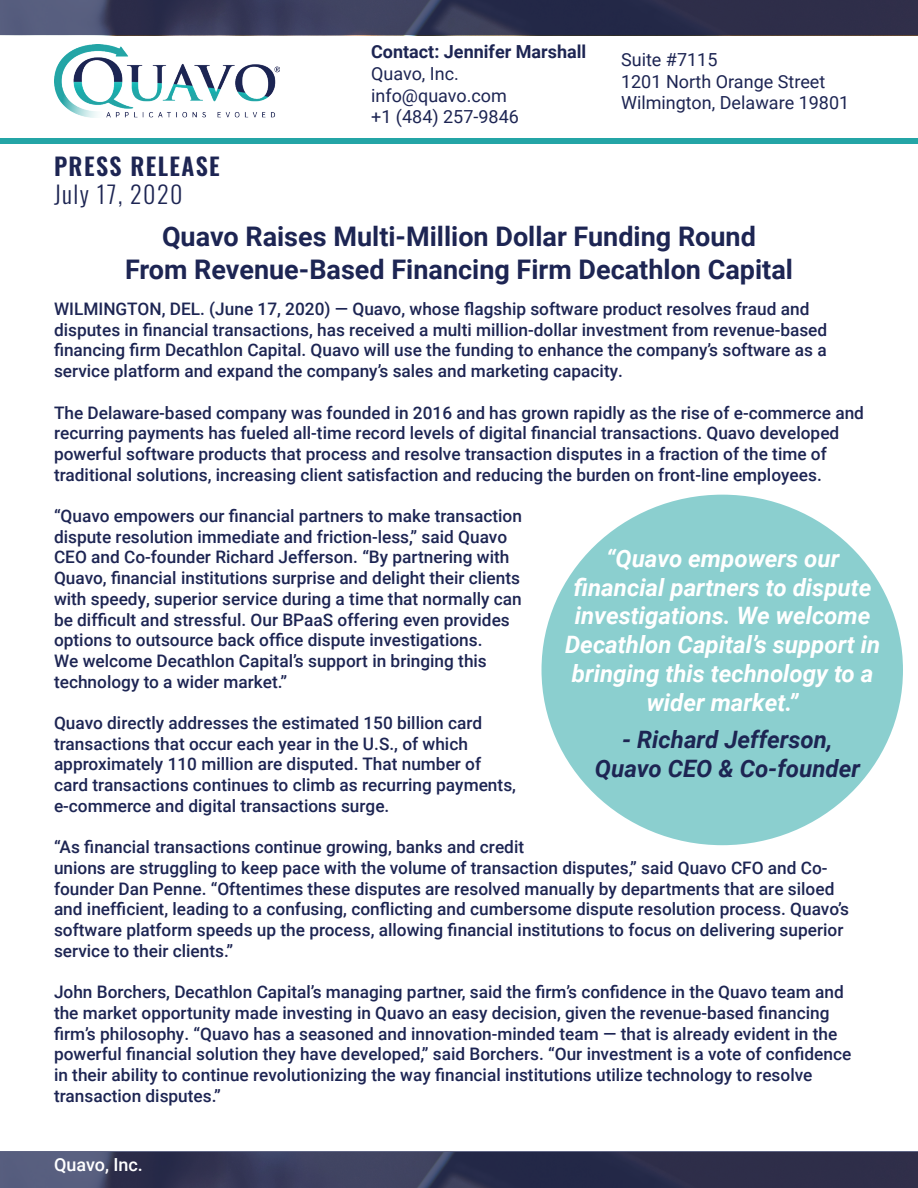
<style>
.page{position:relative;width:918px;height:1188px;background:#fff}
.page>*{position:absolute;margin:0;border:0;box-sizing:border-box;transform-origin:0 0}
.t1{font:700 27px/32.4px "Roboto";color:#1d2553;text-align:center}
.t2{font:italic 700 24px/28.8px "Roboto";color:#fff;text-align:center}
.t3{font:italic 700 24px/28.8px "Roboto";color:#1d2553;text-align:center}
.t4{font:600 24px "Oswald";letter-spacing:.06em;color:#1d2553}
.t5{font:300 24px "Oswald";letter-spacing:.06em;color:#1d2553}
.t6{font:18px/21.6px "Roboto";color:#1d2553}
.t7{font:700 18px "Roboto";color:#1d2553}
.t8{font:500 18px "Roboto";color:#fff}
.t9{font:500 17.25px/20.7px "Roboto";color:#1d2553}
</style>
<div class="page">
<svg style="left:0;top:1151px;width:918px;height:37px;background:#353856"></svg>
<img style="left:54px;top:45px;width:225px;height:72px">
<div style="left:0;top:138px;width:918px;height:6px;background:#24a5a6"></div>
<img style="left:0;top:35px;width:918px;height:1px">
<svg style="left:0;top:0;width:918px;height:35px;background:#343755"></svg>
<div style="left:542px;top:495px;width:361px;height:350px;background:#8bcfcf;border-radius:50%"></div>
<h2 class="t4" style="left:54px;top:153px;width:167px">PRESS RELEASE</h2>
<h2 class="t5" style="left:54px;top:173px;width:130px">July 17, 2020</h2>
<p class="t7" style="left:371px;top:39px;width:217px">Contact: Jennifer Marshall</p>
<p class="t6" style="left:371px;top:62px;width:149px">Quavo, Inc. info@quavo.com +1 (484) 257-9846</p>
<p class="t6" style="left:621px;top:48px;width:230px">Suite #7115<br>1201 North Orange Street<br>Wilmington, Delaware 19801</p>
<h1 class="t1" style="left:125px;top:220px;width:670px">Quavo Raises Multi-Million Dollar Funding Round<br>From Revenue-Based Financing Firm Decathlon Capital</h1>
<p class="t9" style="left:54px;top:298px;width:775px">WILMINGTON, DEL. (June 17, 2020) — Quavo, whose flagship software product resolves fraud and disputes in financial transactions, has received a multi million-dollar investment from revenue-based financing firm Decathlon Capital. Quavo will use the funding to enhance the company’s software as a service platform and expand the company’s sales and marketing capacity.</p>
<p class="t9" style="left:54px;top:401px;width:811px">The Delaware-based company was founded in 2016 and has grown rapidly as the rise of e-commerce and recurring payments has fueled all-time record levels of digital financial transactions. Quavo developed powerful software products that process and resolve transaction disputes in a fraction of the time of traditional solutions, increasing client satisfaction and reducing the burden on front-line employees.</p>
<p class="t9" style="left:54px;top:505px;width:469px">“Quavo empowers our financial partners to make transaction dispute resolution immediate and friction-less,” said Quavo CEO and Co-founder Richard Jefferson. “By partnering with Quavo, financial institutions surprise and delight their clients with speedy, superior service during a time that normally can be difficult and stressful. Our BPaaS offering even provides options to outsource back office dispute investigations.<br>We welcome Decathlon Capital’s support in bringing this technology to a wider market.”</p>
<p class="t9" style="left:54px;top:712px;width:464px">Quavo directly addresses the estimated 150 billion card transactions that occur each year in the U.S., of which approximately 110 million are disputed. That number of card transactions continues to climb as recurring payments, e-commerce and digital transactions surge.</p>
<p class="t9" style="left:54px;top:836px;width:796px">“As financial transactions continue growing, banks and credit<br>unions are struggling to keep pace with the volume of transaction disputes,” said Quavo CFO and Co&shy;founder Dan Penne. “Oftentimes these disputes are resolved manually by departments that are siloed and inefficient, leading to a confusing, conflicting and cumbersome dispute resolution process. Quavo’s software platform speeds up the process, allowing financial institutions to focus on delivering superior service to their clients.”</p>
<p class="t9" style="left:54px;top:981px;width:799px">John Borchers, Decathlon Capital’s managing partner, said the firm’s confidence in the Quavo team and the market opportunity made investing in Quavo an easy decision, given the revenue-based financing firm’s philosophy. “Quavo has a seasoned and innovation-minded team — that is already evident in the powerful financial solution they have developed,” said Borchers. “Our investment is a vote of confidence in their ability to continue revolutionizing the way financial institutions utilize technology to resolve transaction disputes.”</p>
<h2 class="t2" style="left:565px;top:543px;width:317px">“Quavo empowers our financial partners to dispute investigations. We welcome<br>Decathlon Capital’s support in bringing this technology to a wider market.”</h2>
<h2 class="t3" style="left:595px;top:725px;width:267px">- Richard Jefferson,<br>Quavo CEO &amp; Co-founder</h2>
<p class="t8" style="left:54px;top:1152px;width:91px">Quavo, Inc.</p>
</div>
